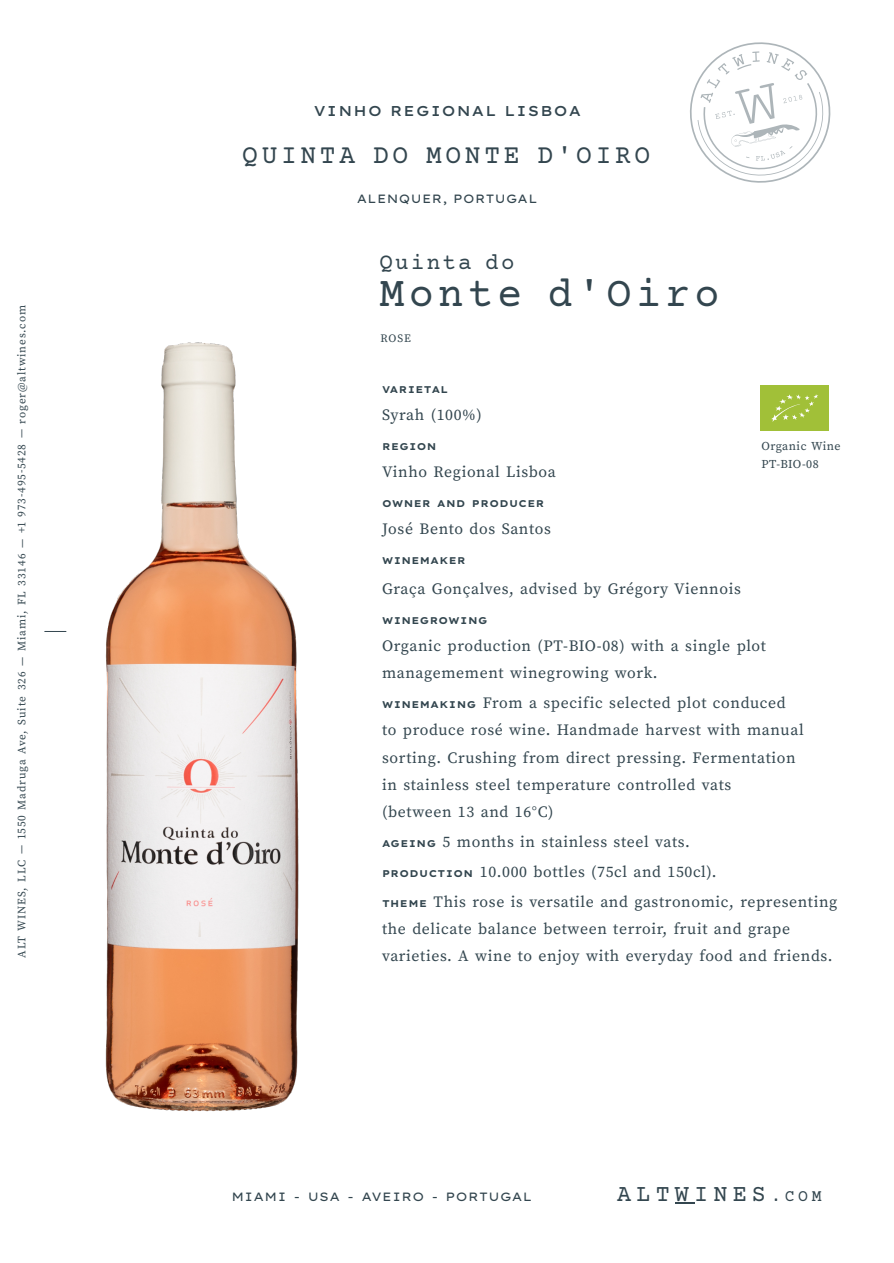
<style>
.page{position:relative;width:894px;height:1263px;background:#fff}
.page>*{position:absolute;margin:0;border:0;box-sizing:border-box;transform-origin:0 0}
.t1{font:42px "Courier Prime";letter-spacing:.1em;color:#33464f}
.t2{font:26.25px "Courier Prime";letter-spacing:.14em;color:#33464f}
.t3{font:23.55px "Courier Prime";letter-spacing:.22em;color:#33464f}
.t4{font:22.5px "Courier Prime";letter-spacing:.1em;color:#33464f}
.t5{font:15.75px/27px "Source Serif Pro";letter-spacing:.04em;color:#33464f}
.t6{font:500 14.25px "Lexend Giga";letter-spacing:.08em;color:#33464f}
.t7{font:12px "Lexend Mega";letter-spacing:.03em;color:#33464f}
.t8{font:12px/18px "Source Serif Pro";letter-spacing:.04em;color:#33464f}
.t9{font:12px "Lexend Giga";letter-spacing:.03em;color:#33464f}
.t10{font:11.25px "Source Serif Pro";letter-spacing:.08em;color:#33464f}
.t11{font:700 9.75px "Lexend Giga";letter-spacing:.04em;color:#33464f}
.s1{font-family:"Lexend Giga";font-weight:700;font-size:9.75px}
.s2{font-size:16.5px}
</style>
<div class="page">
<img style="left:105px;top:342px;width:194px;height:770px">
<svg style="left:690px;top:42px;width:141px;height:141px"></svg>
<svg style="left:45px;top:631px;width:21px;height:1px"></svg>
<svg style="left:675px;top:1203px;width:19px;height:1px"></svg>
<div style="left:759px;top:385px;width:68px;height:46px;background:#a1c038"></div>
<svg style="left:771px;top:394px;width:47px;height:28px"></svg>
<p class="t10" style="left:15px;top:957px;width:654px;rotate:-90deg">ALT WINES, LLC — 1550 Madruga Ave, Suite 326 — Miami, FL 33146 — +1 973-495-5428 — roger@altwines.com</p>
<p class="t6" style="left:313px;top:102px;width:268px">VINHO REGIONAL LISBOA</p>
<h2 class="t2" style="left:242px;top:143px;width:409px">QUINTA DO MONTE D'OIRO</h2>
<p class="t9" style="left:357px;top:191px;width:182px">ALENQUER, PORTUGAL</p>
<h3 class="t4" style="left:379px;top:251px;width:136px">Quinta do</h3>
<h1 class="t1" style="left:379px;top:273px;width:342px">Monte d'Oiro</h1>
<p class="t10" style="left:380px;top:331px;width:32px">ROSE</p>
<p class="t11" style="left:382px;top:383px;width:67px">VARIETAL</p>
<p class="t5" style="left:382px;top:402px;width:101px">Syrah (100%)</p>
<p class="t11" style="left:382px;top:440px;width:56px">REGION</p>
<p class="t5" style="left:382px;top:459px;width:175px">Vinho Regional Lisboa</p>
<p class="t11" style="left:382px;top:497px;width:164px">OWNER AND PRODUCER</p>
<p class="t5" style="left:382px;top:516px;width:170px">José Bento dos Santos</p>
<p class="t11" style="left:382px;top:554px;width:85px">WINEMAKER</p>
<p class="t5" style="left:382px;top:576px;width:360px">Graça Gonçalves, advised by Grégory Viennois</p>
<p class="t11" style="left:382px;top:614px;width:107px">WINEGROWING</p>
<p class="t5" style="left:382px;top:633px;width:385px">Organic production (PT-BIO-08) with a single plot managemement winegrowing work.</p>
<p class="t5" style="left:382px;top:690px;width:423px"><span class="s1">WINEMAKING</span> From a specific selected plot conduced to produce rosé wine. Handmade harvest with manual sorting. Crushing from direct pressing. Fermentation in stainless steel temperature controlled vats (between 13 and 16°C)</p>
<p class="t5" style="left:382px;top:827px;width:456px;line-height:30px"><span class="s1">AGEING</span> 5 months in stainless steel vats.<br><span class="s1">PRODUCTION</span> 10.000 bottles (75cl and 150cl).<br><span class="s1">THEME</span> This rose is versatile and gastronomic, representing</p>
<p class="t5" style="left:382px;top:916px;width:452px">the delicate balance between terroir, fruit and grape varieties. A wine to enjoy with everyday food and friends.</p>
<p class="t8" style="left:761px;top:437px;width:81px">Organic Wine<br>PT-BIO-08</p>
<p class="t7" style="left:231px;top:1188px;width:302px">MIAMI - USA - AVEIRO - PORTUGAL</p>
<h3 class="t3" style="left:617px;top:1182px;width:206px">ALTWINES<span class="s2">.COM</span></h3>
</div>
